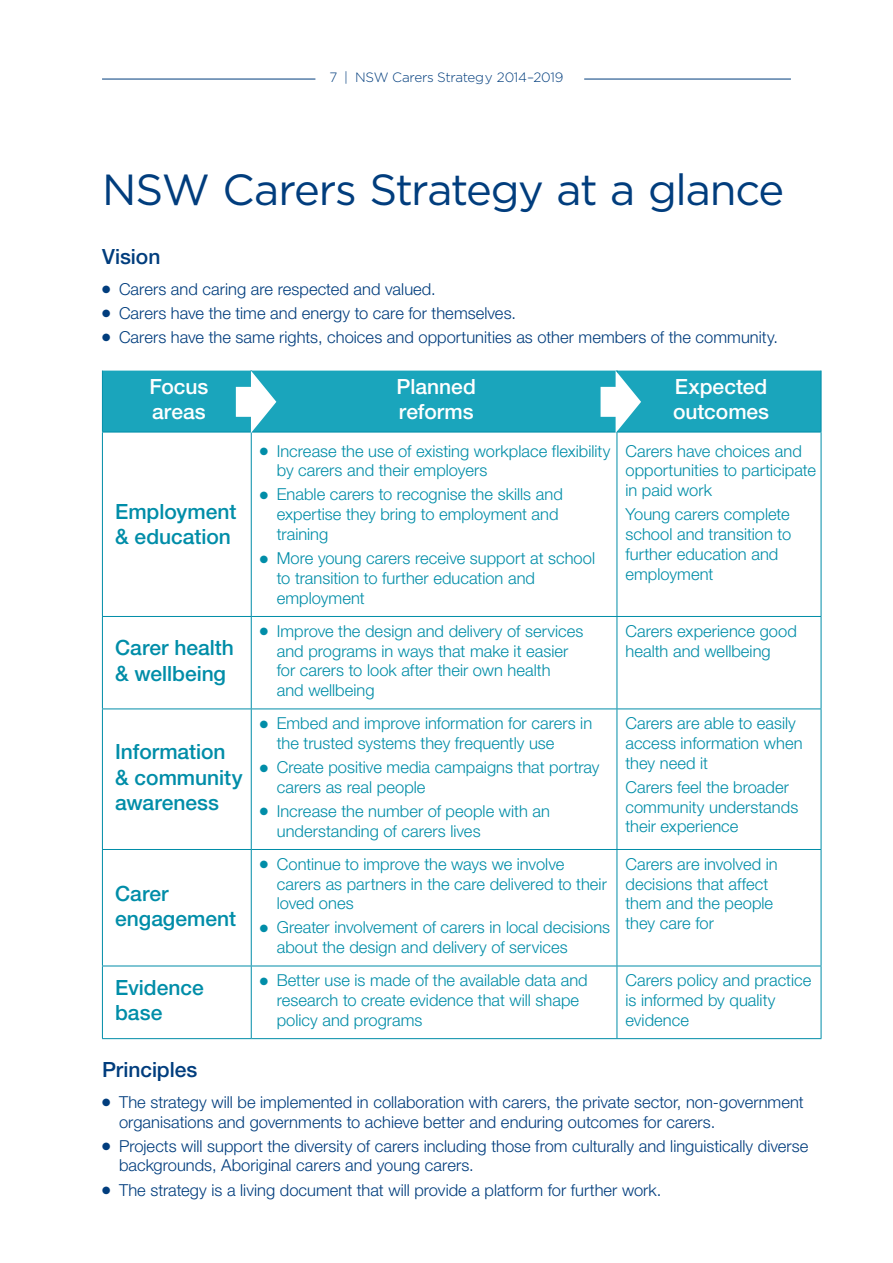
<style>
.page{position:relative;width:893px;height:1263px;background:#fff}
.page>*{position:absolute;margin:0;border:0;box-sizing:border-box;transform-origin:0 0}
._001_heading_level_1{font:43.5px "Gotham";letter-spacing:-.03em;color:#013d7d}
.subheads_table{font:500 21px/25.2px "Helvetica Neue LT Std";color:#008da8}
.subheads_table_3145{font:500 21px/25.2px "Helvetica Neue LT Std";color:#fff}
.subheads_table_3145-2{font:500 21px "Helvetica Neue LT Std";letter-spacing:-.005em;color:#013d7d}
.subheads_table-2{font:500 21px "Helvetica Neue LT Std";color:#013d7d}
.text_table{font:300 16.5px/19.8px "Helvetica Neue LT Std";color:#008da8}
.t1{font:300 16.5px/19.8px "Helvetica Neue LT Std";color:#013d7d}
.t2{font:300 13.5px "Gotham";letter-spacing:-.02em;color:#013d7d}
</style>
<div class="page">
<hr style="left:102px;top:79px;width:213px;height:1px;background:#013d7d">
<hr style="left:584px;top:79px;width:207px;height:1px;background:#013d7d">
<hr style="left:821px;top:371px;width:1px;height:61px;background:#008da8">
<hr style="left:251px;top:432px;width:1px;height:184px;background:#008da8">
<hr style="left:617px;top:432px;width:1px;height:184px;background:#008da8">
<hr style="left:102px;top:616px;width:149px;height:1px;background:#008da8">
<hr style="left:251px;top:616px;width:366px;height:1px;background:#008da8">
<hr style="left:251px;top:617px;width:1px;height:91px;background:#008da8">
<hr style="left:617px;top:616px;width:204px;height:1px;background:#008da8">
<hr style="left:617px;top:617px;width:1px;height:91px;background:#008da8">
<hr style="left:102px;top:708px;width:149px;height:1px;background:#008da8">
<hr style="left:251px;top:708px;width:366px;height:1px;background:#008da8">
<hr style="left:251px;top:709px;width:1px;height:140px;background:#008da8">
<hr style="left:617px;top:708px;width:204px;height:1px;background:#008da8">
<hr style="left:617px;top:709px;width:1px;height:140px;background:#008da8">
<hr style="left:102px;top:849px;width:149px;height:1px;background:#008da8">
<hr style="left:251px;top:849px;width:366px;height:1px;background:#008da8">
<hr style="left:251px;top:850px;width:1px;height:116px;background:#008da8">
<hr style="left:617px;top:849px;width:204px;height:1px;background:#008da8">
<hr style="left:617px;top:850px;width:1px;height:116px;background:#008da8">
<hr style="left:102px;top:966px;width:149px;height:1px;background:#008da8">
<hr style="left:251px;top:966px;width:366px;height:1px;background:#008da8">
<hr style="left:251px;top:966px;width:1px;height:72px;background:#008da8">
<hr style="left:617px;top:966px;width:204px;height:1px;background:#008da8">
<hr style="left:617px;top:966px;width:1px;height:72px;background:#008da8">
<hr style="left:102px;top:432px;width:1px;height:184px;background:#008da8">
<hr style="left:821px;top:432px;width:1px;height:184px;background:#008da8">
<hr style="left:102px;top:617px;width:1px;height:91px;background:#008da8">
<hr style="left:821px;top:617px;width:1px;height:91px;background:#008da8">
<hr style="left:102px;top:709px;width:1px;height:140px;background:#008da8">
<hr style="left:821px;top:709px;width:1px;height:140px;background:#008da8">
<hr style="left:102px;top:850px;width:1px;height:116px;background:#008da8">
<hr style="left:821px;top:850px;width:1px;height:116px;background:#008da8">
<hr style="left:102px;top:966px;width:1px;height:72px;background:#008da8">
<hr style="left:821px;top:966px;width:1px;height:72px;background:#008da8">
<hr style="left:102px;top:1038px;width:149px;height:1px;background:#008da8">
<hr style="left:251px;top:1038px;width:366px;height:1px;background:#008da8">
<hr style="left:617px;top:1038px;width:204px;height:1px;background:#008da8">
<svg style="left:102px;top:371px;width:719px;height:62px;background:#27aabf"></svg>
<p class="t2" style="left:329px;top:69px;width:236px">7 | NSW Carers Strategy 2014–2019</p>
<h1 class="_001_heading_level_1" style="left:102px;top:162px;width:684px">NSW Carers Strategy at a glance</h1>
<p class="subheads_table-2" style="left:102px;top:244px;width:60px">Vision</p>
<p class="t1" style="left:102px;top:278px;width:335px">● Carers and caring are respected and valued.</p>
<p class="t1" style="left:102px;top:302px;width:415px">● Carers have the time and energy to care for themselves.</p>
<p class="t1" style="left:102px;top:327px;width:678px">● Carers have the same rights, choices and opportunities as other members of the community.</p>
<p class="subheads_table_3145" style="left:149px;top:374px;width:61px">Focus areas</p>
<p class="subheads_table_3145" style="left:397px;top:374px;width:81px">Planned reforms</p>
<p class="subheads_table_3145" style="left:673px;top:374px;width:98px">Expected outcomes</p>
<p class="subheads_table" style="left:115px;top:499px;width:123px">Employment &amp; education</p>
<p class="subheads_table" style="left:115px;top:635px;width:120px">Carer health &amp; wellbeing</p>
<p class="subheads_table" style="left:115px;top:739px;width:129px">Information &amp; community awareness</p>
<p class="subheads_table" style="left:115px;top:880px;width:122px">Carer engagement</p>
<p class="text_table" style="left:277px;top:440px;width:335px;text-indent:-17px">● Increase the use of existing workplace flexibility by carers and their employers</p>
<p class="text_table" style="left:277px;top:484px;width:288px;text-indent:-17px">● Enable carers to recognise the skills and expertise they bring to employment and training</p>
<p class="text_table" style="left:277px;top:548px;width:320px;text-indent:-17px">● More young carers receive support at school to transition to further education and employment</p>
<p class="text_table" style="left:625px;top:440px;width:192px">Carers have choices and opportunities to participate in paid work</p>
<p class="text_table" style="left:625px;top:504px;width:167px">Young carers complete school and transition to further education and employment</p>
<p class="text_table" style="left:277px;top:621px;width:308px;text-indent:-17px">● Improve the design and delivery of services and programs in ways that make it easier for carers to look after their own health<br>and wellbeing</p>
<p class="text_table" style="left:625px;top:621px;width:173px">Carers experience good health and wellbeing</p>
<p class="text_table" style="left:277px;top:713px;width:317px;text-indent:-17px">● Embed and improve information for carers in the trusted systems they frequently use</p>
<p class="text_table" style="left:277px;top:757px;width:324px;text-indent:-17px">● Create positive media campaigns that portray carers as real people</p>
<p class="text_table" style="left:277px;top:801px;width:275px;text-indent:-17px">● Increase the number of people with an understanding of carers lives</p>
<p class="text_table" style="left:277px;top:854px;width:332px;text-indent:-17px">● Continue to improve the ways we involve carers as partners in the care delivered to their loved ones</p>
<p class="text_table" style="left:277px;top:917px;width:335px;text-indent:-17px">● Greater involvement of carers in local decisions about the design and delivery of services</p>
<p class="text_table" style="left:625px;top:713px;width:179px">Carers are able to easily access information when they need it</p>
<p class="text_table" style="left:625px;top:777px;width:174px">Carers feel the broader community understands their experience</p>
<p class="text_table" style="left:625px;top:854px;width:154px">Carers are involved in decisions that affect them and the people they care for</p>
<p class="subheads_table" style="left:115px;top:975px;width:90px">Evidence base</p>
<p class="text_table" style="left:277px;top:970px;width:312px;text-indent:-17px">● Better use is made of the available data and research to create evidence that will shape policy and programs</p>
<p class="text_table" style="left:625px;top:970px;width:187px">Carers policy and practice is informed by quality evidence</p>
<p class="subheads_table_3145-2" style="left:102px;top:1057px;width:97px">Principles</p>
<p class="t1" style="left:119px;top:1092px;width:686px;text-indent:-17px">● The strategy will be implemented in collaboration with carers, the private sector, non-government organisations and governments to achieve better and enduring outcomes for carers.</p>
<p class="t1" style="left:119px;top:1135px;width:691px;text-indent:-17px">● Projects will support the diversity of carers including those from culturally and linguistically diverse backgrounds, Aboriginal carers and young carers.</p>
<p class="t1" style="left:102px;top:1179px;width:561px">● The strategy is a living document that will provide a platform for further work.</p>
</div>
